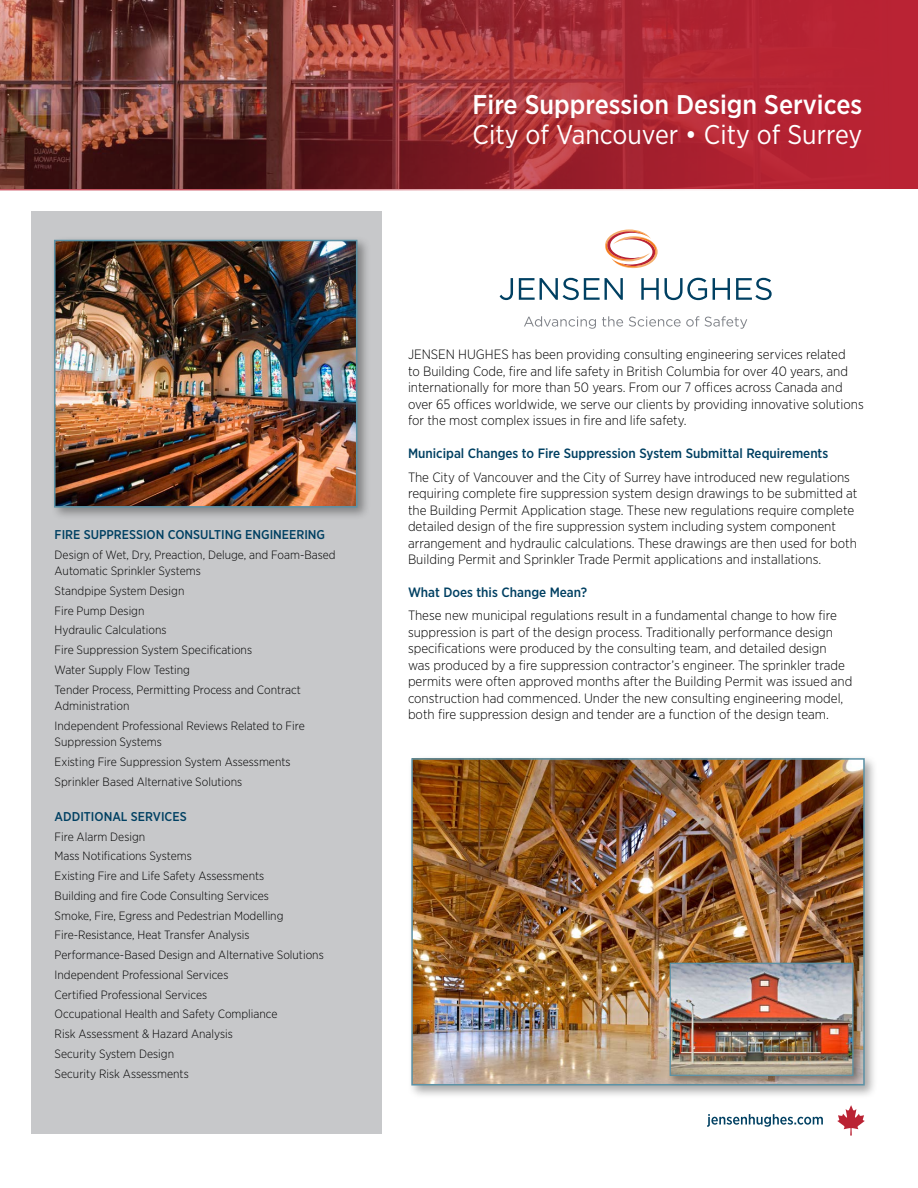
<style>
.page{position:relative;width:918px;height:1188px;background:#fff}
.page>*{position:absolute;margin:0;border:0;box-sizing:border-box;transform-origin:0 0}
.t1{font:500 27px "Gotham Narrow";color:#fff}
.t2{font:27px "Gotham Narrow";color:#fff}
.t3{font:300 13.5px/16.5px "Gotham Narrow";color:#000}
.t4{font:500 13.5px "Gotham Narrow";color:#004062}
.t5{font:500 12.75px "Gotham Narrow";color:#004062}
.t6{font:300 12px/19.8px "Gotham Narrow";color:#000}
</style>
<div class="page">
<div style="left:31px;top:212px;width:351px;height:922px;background:#c7c8ca"></div>
<img style="left:0;top:0;width:918px;height:190px">
<svg style="left:605px;top:229px;width:53px;height:39px"></svg>
<svg style="left:500px;top:278px;width:13px;height:22px"></svg>
<svg style="left:519px;top:278px;width:104px;height:22px"></svg>
<svg style="left:641px;top:278px;width:18px;height:22px"></svg>
<svg style="left:665px;top:278px;width:42px;height:22px"></svg>
<svg style="left:713px;top:278px;width:17px;height:22px"></svg>
<svg style="left:736px;top:278px;width:36px;height:22px"></svg>
<svg style="left:524px;top:316px;width:72px;height:13px"></svg>
<svg style="left:602px;top:316px;width:21px;height:11px"></svg>
<svg style="left:629px;top:316px;width:118px;height:13px"></svg>
<svg style="left:707px;top:1114px;width:116px;height:13px"></svg>
<svg style="left:837px;top:1105px;width:28px;height:31px"></svg>
<div style="left:50px;top:236px;width:321px;height:285px;background:#000;opacity:.35"></div>
<img style="left:57px;top:243px;width:297px;height:262px">
<div style="left:54px;top:240px;width:303px;height:268px;border:2px solid #5c92a6"></div>
<div style="left:408px;top:754px;width:470px;height:345px;background:#000;opacity:.35"></div>
<img style="left:414px;top:761px;width:448px;height:322px">
<div style="left:411px;top:758px;width:454px;height:328px;border:2px solid #5c92a6"></div>
<div style="left:666px;top:959px;width:198px;height:128px;background:#000;opacity:.35"></div>
<img style="left:672px;top:965px;width:180px;height:109px">
<div style="left:670px;top:963px;width:184px;height:113px;border:1px solid #5b92a6"></div>
<h1 class="t1" style="left:473px;top:87px;width:391px">Fire Suppression Design Services</h1>
<h1 class="t2" style="left:473px;top:118px;width:391px">City of Vancouver • City of Surrey</h1>
<p class="t5" style="left:55px;top:526px;width:272px">FIRE SUPPRESSION CONSULTING ENGINEERING</p>
<p class="t6" style="left:55px;top:546px;width:283px;line-height:16.5px">Design of Wet, Dry, Preaction, Deluge, and Foam-Based<br>Automatic Sprinkler Systems</p>
<p class="t6" style="left:55px;top:580px;width:248px">Standpipe System Design<br>Fire Pump Design<br>Hydraulic Calculations<br>Fire Suppression System Specifications<br>Water Supply Flow Testing<br>Tender Process, Permitting Process and Contract</p>
<p class="t6" style="left:55px;top:696px;width:252px">Administration<br>Independent Professional Reviews Related to Fire</p>
<p class="t6" style="left:55px;top:732px;width:237px">Suppression Systems<br>Existing Fire Suppression System Assessments<br>Sprinkler Based Alternative Solutions</p>
<p class="t5" style="left:55px;top:808px;width:134px">ADDITIONAL SERVICES</p>
<p class="t6" style="left:55px;top:826px;width:271px">Fire Alarm Design<br>Mass Notifications Systems<br>Existing Fire and Life Safety Assessments<br>Building and fire Code Consulting Services<br>Smoke, Fire, Egress and Pedestrian Modelling Fire-Resistance, Heat Transfer Analysis Performance-Based Design and Alternative Solutions Independent Professional Services<br>Certified Professional Services<br>Occupational Health and Safety Compliance<br>Risk Assessment &amp; Hazard Analysis<br>Security System Design<br>Security Risk Assessments</p>
<p class="t3" style="left:408px;top:346px;width:457px">JENSEN HUGHES has been providing consulting engineering services related<br>to Building Code, fire and life safety in British Columbia for over 40 years, and internationally for more than 50 years. From our 7 offices across Canada and over 65 offices worldwide, we serve our clients by providing innovative solutions for the most complex issues in fire and life safety.</p>
<p class="t4" style="left:408px;top:445px;width:422px">Municipal Changes to Fire Suppression System Submittal Requirements</p>
<p class="t3" style="left:408px;top:468px;width:451px">The City of Vancouver and the City of Surrey have introduced new regulations requiring complete fire suppression system design drawings to be submitted at the Building Permit Application stage. These new regulations require complete detailed design of the fire suppression system including system component arrangement and hydraulic calculations. These drawings are then used for both Building Permit and Sprinkler Trade Permit applications and installations.</p>
<p class="t4" style="left:408px;top:584px;width:181px">What Does this Change Mean?</p>
<p class="t3" style="left:408px;top:607px;width:446px">These new municipal regulations result in a fundamental change to how fire suppression is part of the design process. Traditionally performance design specifications were produced by the consulting team, and detailed design<br>was produced by a fire suppression contractor’s engineer. The sprinkler trade permits were often approved months after the Building Permit was issued and construction had commenced. Under the new consulting engineering model, both fire suppression design and tender are a function of the design team.</p>
</div>
